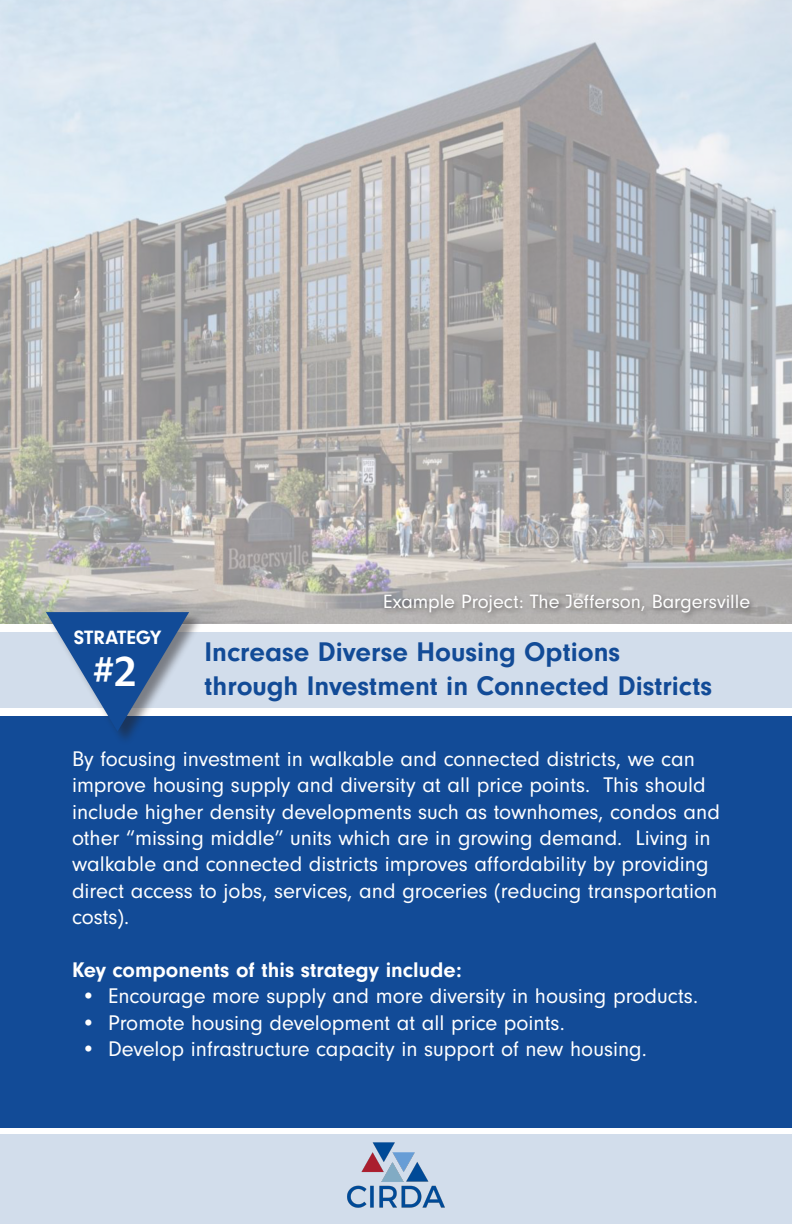
<style>
.page{position:relative;width:792px;height:1224px;background:#fff}
.page>*{position:absolute;margin:0;border:0;box-sizing:border-box;transform-origin:0 0}
.t1{font:700 48px "Mr Eaves XL Mod OT";color:#fff}
.t2{font:700 28px/33.6px "Neuzeit Gro";color:#124b97}
.t3{font:22px/26.4px "Neuzeit Gro";color:#fff}
.t4{font:700 22px "Neuzeit Gro";color:#fff}
.t5{font:20px "Neuzeit Gro";color:#fff}
.t6{font:700 20px "Neuzeit Gro";color:#fff}
</style>
<div class="page">
<div style="left:0;top:716px;width:792px;height:412px;background:#124b97"></div>
<img style="left:0;top:0;width:792px;height:623px">
<div style="left:1px;top:632px;width:791px;height:76px;background:#d2ddeb"></div>
<div style="left:382px;top:591px;width:375px;height:29px;background:#231f20;opacity:.5"></div>
<div style="left:0;top:1134px;width:792px;height:90px;background:#d2ddeb"></div>
<hr style="left:791px;top:632px;width:1px;height:76px;background:#c4d2e5">
<img style="left:347px;top:1143px;width:98px;height:65px">
<div style="left:47px;top:612px;width:157px;height:134px;background:#231f20;opacity:.5"></div>
<svg style="left:46px;top:612px;width:143px;height:120px"></svg>
<p class="t6" style="left:74px;top:626px;width:89px">STRATEGY</p>
<p class="t1" style="left:93px;top:648px;width:45px">#2</p>
<p class="t5" style="left:383px;top:591px;width:368px">Example Project: The Jefferson, Bargersville</p>
<p class="t2" style="left:204px;top:635px;width:509px">Increase Diverse Housing Options through Investment in Connected Districts</p>
<p class="t3" style="left:72px;top:746px;width:650px">By focusing investment in walkable and connected districts, we can improve housing supply and diversity at all price points. This should include higher density developments such as townhomes, condos and other “missing middle” units which are in growing demand. Living in walkable and connected districts improves affordability by providing direct access to jobs, services, and groceries (reducing transportation costs).</p>
<p class="t4" style="left:72px;top:957px;width:392px">Key components of this strategy include:</p>
<p class="t3" style="left:81px;top:983px;width:619px">• Encourage more supply and more diversity in housing products.</p>
<p class="t3" style="left:81px;top:1010px;width:485px">• Promote housing development at all price points.</p>
<p class="t3" style="left:81px;top:1036px;width:567px">• Develop infrastructure capacity in support of new housing.</p>
</div>
